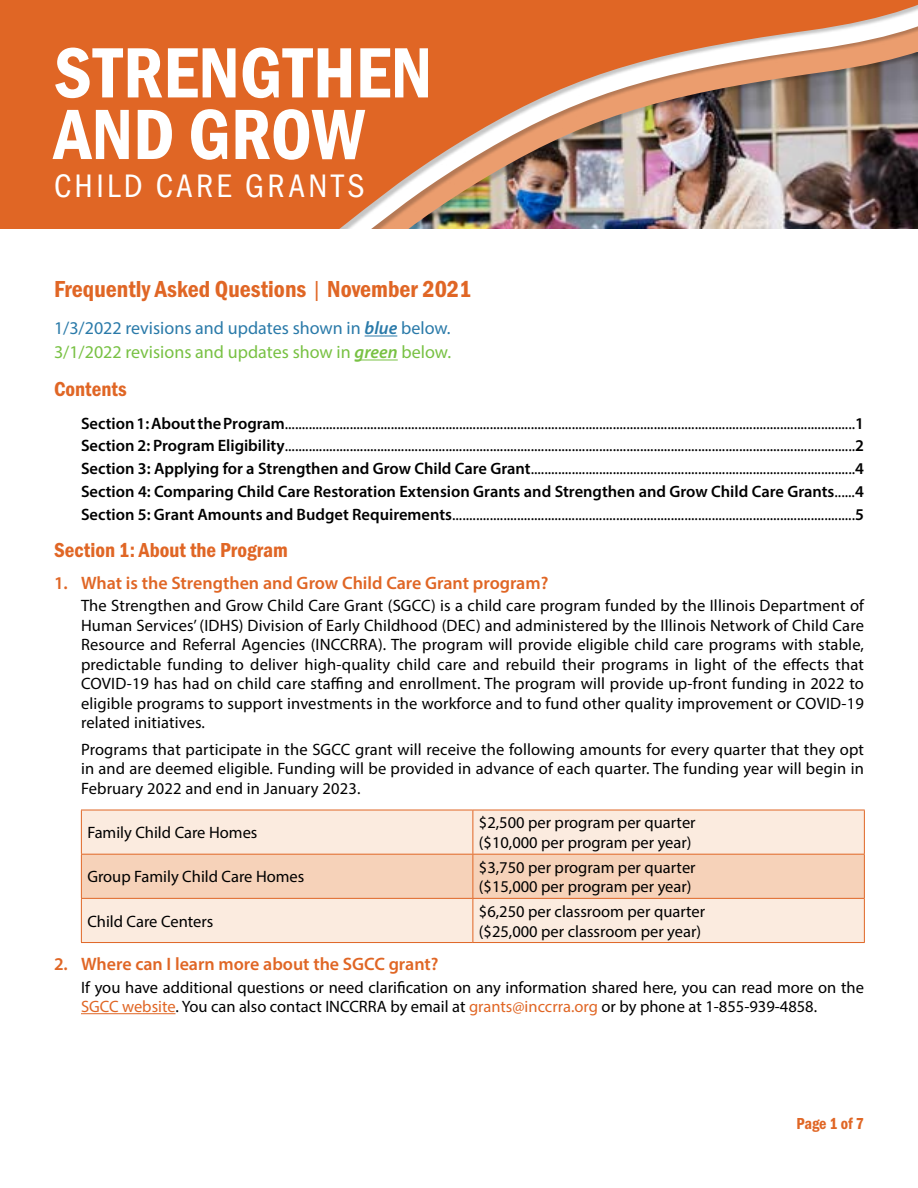
<style>
.page{position:relative;width:918px;height:1188px;background:#fff}
.page>*{position:absolute;margin:0;border:0;box-sizing:border-box;transform-origin:0 0}
.t1{font:73.65px/61.7px "Franklin Gothic URW Con Dem";color:#fff}
.t2{font:33.75px "Franklin Gothic URW Cond";letter-spacing:.1em;color:#fff}
.t3{font:24px "Franklin Gothic URW Con Dem";color:#e06625}
.t4{font:21px "Franklin Gothic URW Con Dem";color:#e06625}
.t5{font:18px/24px "Myriad Pro";color:#2a7aa9}
.t6{font:600 18px "Myriad Pro";color:#e06625}
.t7{font:16.5px/19.5px "Myriad Pro";color:#000}
.t8{font:16.5px "Franklin Gothic URW Con Dem";letter-spacing:-.005em;color:#e06625}
.s1{font-family:"Franklin Gothic URW Cond"}
.s2{font-weight:600;font-style:italic}
.s3{color:#78c143}
.s4{font-weight:600;font-style:italic;color:#78c143}
.s5{font-weight:600}
.s6{color:#e06625}
</style>
<div class="page">
<img style="left:0;top:0;width:918px;height:229px">
<hr style="left:365px;top:336px;width:32px;height:1px;background:#2a7aa9">
<hr style="left:355px;top:360px;width:43px;height:1px;background:#78c143">
<hr style="left:81px;top:1013px;width:95px;height:1px;background:#e06625">
<div style="left:82px;top:811px;width:782px;height:131px;background:#fbebdf"></div>
<div style="left:82px;top:855px;width:782px;height:43px;background:#f6d2b9"></div>
<hr style="left:81px;top:810px;width:392px;height:1px;background:#e06625">
<hr style="left:81px;top:810px;width:1px;height:44px;background:#e06625">
<hr style="left:473px;top:810px;width:392px;height:1px;background:#e06625">
<hr style="left:472px;top:810px;width:1px;height:44px;background:#e06625">
<hr style="left:864px;top:810px;width:1px;height:44px;background:#e06625">
<hr style="left:81px;top:854px;width:392px;height:1px;background:#e06625">
<hr style="left:81px;top:855px;width:1px;height:43px;background:#e06625">
<hr style="left:473px;top:854px;width:392px;height:1px;background:#e06625">
<hr style="left:472px;top:855px;width:1px;height:43px;background:#e06625">
<hr style="left:864px;top:855px;width:1px;height:43px;background:#e06625">
<hr style="left:81px;top:898px;width:392px;height:1px;background:#e06625">
<hr style="left:81px;top:899px;width:1px;height:43px;background:#e06625">
<hr style="left:473px;top:898px;width:392px;height:1px;background:#e06625">
<hr style="left:472px;top:899px;width:1px;height:43px;background:#e06625">
<hr style="left:864px;top:899px;width:1px;height:43px;background:#e06625">
<hr style="left:81px;top:942px;width:392px;height:1px;background:#e06625">
<hr style="left:473px;top:942px;width:392px;height:1px;background:#e06625">
<h1 class="t1" style="left:54px;top:39px;width:380px">STRENGTHEN<br>AND GROW</h1>
<h2 class="t2" style="left:54px;top:161px;width:312px">CHILD CARE GRANTS</h2>
<h3 class="t3" style="left:54px;top:273px;width:419px">Frequently Asked Questions <span class="s1">|</span> November 2021</h3>
<p class="t5" style="left:54px;top:316px;width:399px">1/3/2022 revisions and updates shown in <span class="s2">blue</span> below.<br><span class="s3">3/1/2022 revisions and updates show in</span> <span class="s4">green</span> <span class="s3">below.</span></p>
<p class="t4" style="left:54px;top:375px;width:74px">Contents</p>
<p class="t7" style="left:81px;top:412px;width:785px;line-height:22.8px;text-align:justify"><span class="s5">Section 1: About the Program</span>.......................................................................................................................................................................<span class="s5">1<br>Section 2: Program Eligibility</span>.......................................................................................................................................................................<span class="s5">2<br>Section 3: Applying for a Strengthen and Grow Child Care Grant</span>...............................................................................................<span class="s5">4<br>Section 4: Comparing Child Care Restoration Extension Grants and Strengthen and Grow Child Care Grants</span>......<span class="s5">4<br>Section 5: Grant Amounts and Budget Requirements</span>......................................................................................................................<span class="s5">5</span></p>
<p class="t4" style="left:54px;top:536px;width:235px">Section 1: About the Program</p>
<p class="t6" style="left:54px;top:571px;width:496px">1. What is the Strengthen and Grow Child Care Grant program?</p>
<p class="t7" style="left:81px;top:596px;width:785px;text-align:justify">The Strengthen and Grow Child Care Grant (SGCC) is a child care program funded by the Illinois Department of Human Services’ (IDHS) Division of Early Childhood (DEC) and administered by the Illinois Network of Child Care Resource and Referral Agencies (INCCRRA). The program will provide eligible child care programs with stable, predictable funding to deliver high-quality child care and rebuild their programs in light of the effects that COVID-19 has had on child care staffing and enrollment. The program will provide up-front funding in 2022 to eligible programs to support investments in the workforce and to fund other quality improvement or COVID-19 related initiatives.</p>
<p class="t7" style="left:81px;top:739px;width:785px;text-align:justify">Programs that participate in the SGCC grant will receive the following amounts for every quarter that they opt in and are deemed eligible. Funding will be provided in advance of each quarter. The funding year will begin in February 2022 and end in January 2023.</p>
<p class="t7" style="left:87px;top:823px;width:172px">Family Child Care Homes</p>
<p class="t7" style="left:479px;top:813px;width:218px">$2,500 per program per quarter ($10,000 per program per year)</p>
<p class="t7" style="left:87px;top:867px;width:219px">Group Family Child Care Homes</p>
<p class="t7" style="left:479px;top:857px;width:218px">$3,750 per program per quarter ($15,000 per program per year)</p>
<p class="t7" style="left:87px;top:911px;width:127px">Child Care Centers</p>
<p class="t7" style="left:479px;top:901px;width:228px">$6,250 per classroom per quarter ($25,000 per classroom per year)</p>
<p class="t6" style="left:54px;top:952px;width:386px">2. Where can I learn more about the SGCC grant?</p>
<p class="t7" style="left:81px;top:977px;width:784px">If you have additional questions or need clarification on any information shared here, you can read more on the<br><span class="s6">SGCC website</span>. You can also contact INCCRRA by email at <span class="s6">grants@inccrra.org</span> or by phone at 1-855-939-4858.</p>
<p class="t8" style="left:796px;top:1113px;width:69px">Page 1 of 7</p>
</div>
